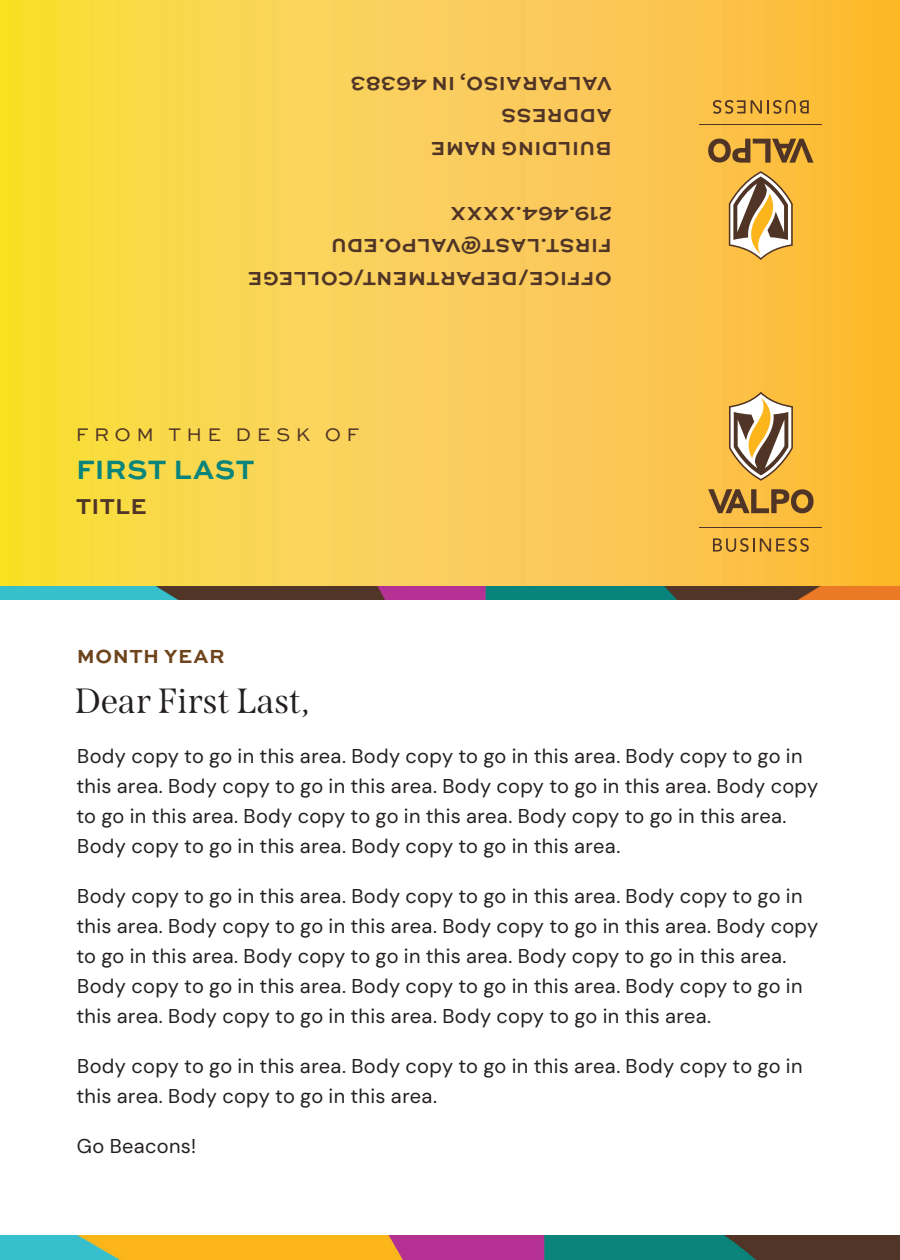
<style>
.page{position:relative;width:900px;height:1260px;background:#fff}
.page>*{position:absolute;margin:0;border:0;box-sizing:border-box;transform-origin:0 0}
.t1{font:35px "Span";color:#231f20}
.t2{font:700 28px "Sweet Sans Pro";letter-spacing:.015em;color:#09847b}
.t3{font:700 22.75px "Sweet Sans Pro";letter-spacing:.015em;color:#503527}
.t4{font:20px/30px "DM Sans";letter-spacing:.015em;color:#231f20}
.t5{font:700 20px/32.5px "Sweet Sans Pro";letter-spacing:.025em;color:#503527}
.t6{font:700 20px "Sweet Sans Pro";letter-spacing:.03em;color:#6e441d}
.t7{font:19.25px "Sweet Sans Pro";letter-spacing:.285em;color:#503527}
</style>
<div class="page">
<img style="left:0;top:0;width:900px;height:600px">
<svg style="left:713px;top:538px;width:96px;height:14px"></svg>
<hr style="left:700px;top:528px;width:122px;height:1px;background:#503527">
<svg style="left:729px;top:392px;width:64px;height:89px"></svg>
<svg style="left:708px;top:489px;width:106px;height:24px;background:#a97c34"></svg>
<svg style="left:713px;top:100px;width:96px;height:14px"></svg>
<hr style="left:700px;top:124px;width:122px;height:1px;background:#503527">
<svg style="left:729px;top:171px;width:64px;height:89px"></svg>
<svg style="left:708px;top:139px;width:106px;height:24px;background:#a97c34"></svg>
<img style="left:0;top:1235px;width:900px;height:25px">
<p class="t5" style="left:612px;top:166px;width:263px;rotate:-180deg">BUILDING NAME<br>ADDRESS<br>VALPARAISO, IN 46383</p>
<p class="t5" style="left:612px;top:296px;width:365px;rotate:-180deg">OFFICE/DEPARTMENT/COLLEGE<br>FIRST.LAST@VALPO.EDU<br>219.464.XXXX</p>
<p class="t7" style="left:76px;top:420px;width:285px">FROM THE DESK OF</p>
<h2 class="t2" style="left:76px;top:448px;width:180px">FIRST LAST</h2>
<p class="t3" style="left:76px;top:489px;width:72px">TITLE</p>
<p class="t6" style="left:77px;top:641px;width:149px">MONTH YEAR</p>
<h1 class="t1" style="left:75px;top:681px;width:236px">Dear First Last,</h1>
<p class="t4" style="left:76px;top:741px;width:743px">Body copy to go in this area. Body copy to go in this area. Body copy to go in this area. Body copy to go in this area. Body copy to go in this area. Body copy to go in this area. Body copy to go in this area. Body copy to go in this area.<br>Body copy to go in this area. Body copy to go in this area.</p>
<p class="t4" style="left:76px;top:881px;width:743px">Body copy to go in this area. Body copy to go in this area. Body copy to go in this area. Body copy to go in this area. Body copy to go in this area. Body copy to go in this area. Body copy to go in this area. Body copy to go in this area.<br>Body copy to go in this area. Body copy to go in this area. Body copy to go in this area. Body copy to go in this area. Body copy to go in this area.</p>
<p class="t4" style="left:76px;top:1051px;width:728px">Body copy to go in this area. Body copy to go in this area. Body copy to go in this area. Body copy to go in this area.</p>
<p class="t4" style="left:77px;top:1131px;width:121px">Go Beacons!</p>
</div>
